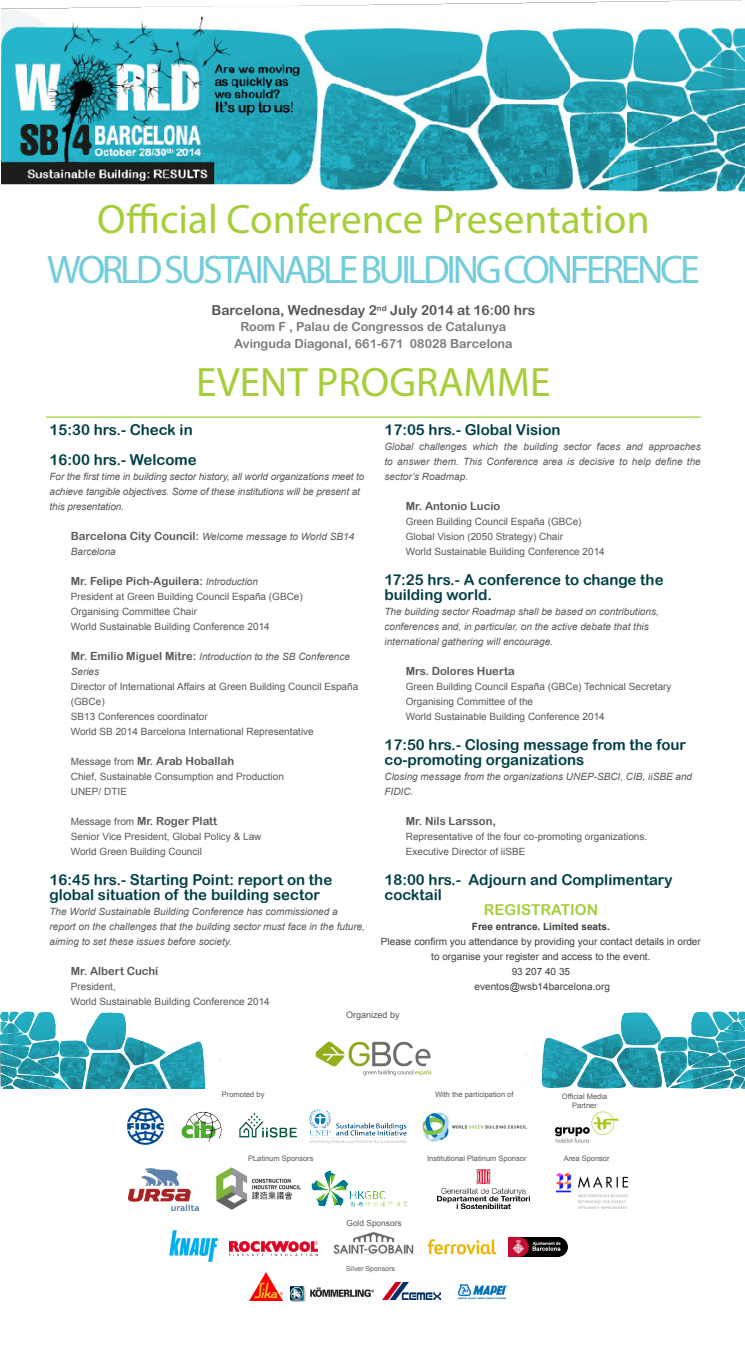
<style>
.page{position:relative;width:745px;height:1347px;background:#fff}
.page>*{position:absolute;margin:0;border:0;box-sizing:border-box;transform-origin:0 0}
.t1{font:41.25px "Myriad Pro";color:#a6ce39}
.t2{font:40px "Myriad Pro";letter-spacing:-.085em;color:#73cdda}
.t3{font:15px/15px "Arial Rounded MT Bold";color:#003f46}
.t4{font:15px "Arial Rounded MT Bold";color:#a6ce39}
.t5{font:13.75px "Arial Rounded MT Bold";color:#545557}
.t6{font:12.5px "Arial Rounded MT Bold";color:#787a7d}
.t7{font:11.25px "Arial Rounded MT Bold";color:#57585a}
.t8{font:italic 10px/15px "Arial";color:#57585a}
.t9{font:10px/15px "Arial";color:#57585a}
.t10{font:10px/15px "Arial";color:#3e3e3f;text-align:center}
.t11{font:700 10px "Arial";color:#3e3e3f}
.t12{font:9px "Arial";color:#57585a}
.t13{font:8.38px "Arial";color:#57585a}
.t14{font:7.5px/9px "Arial";color:#57585a;text-align:center}
.t15{font:6.88px "Arial";color:#57585a}
.s1{font-family:"Arial Rounded MT Bold";font-style:normal;font-size:11.25px}
.s2{font-family:"Arial";font-style:italic;font-size:10px}
.s3{font-family:"Arial";font-size:10px}
</style>
<div class="page">
<img style="left:315px;top:1041px;width:117px;height:35px">
<img style="left:1px;top:0;width:743px;height:191px">
<img style="left:526px;top:1011px;width:218px;height:77px">
<img style="left:1px;top:1011px;width:207px;height:77px">
<hr style="left:46px;top:416px;width:654px;height:2px;background:#a6ce39">
<img style="left:129px;top:1168px;width:69px;height:42px">
<img style="left:216px;top:1167px;width:85px;height:43px">
<img style="left:311px;top:1170px;width:97px;height:37px">
<img style="left:437px;top:1169px;width:92px;height:39px">
<img style="left:556px;top:1173px;width:70px;height:35px">
<img style="left:169px;top:1230px;width:49px;height:31px">
<img style="left:229px;top:1241px;width:89px;height:14px">
<img style="left:333px;top:1232px;width:81px;height:22px">
<img style="left:427px;top:1239px;width:69px;height:15px">
<img style="left:249px;top:1272px;width:33px;height:28px">
<img style="left:290px;top:1286px;width:83px;height:15px">
<img style="left:382px;top:1282px;width:58px;height:17px">
<img style="left:457px;top:1284px;width:51px;height:16px">
<img style="left:239px;top:1113px;width:58px;height:25px">
<img style="left:181px;top:1111px;width:41px;height:31px">
<img style="left:128px;top:1108px;width:35px;height:36px">
<img style="left:309px;top:1109px;width:97px;height:34px">
<img style="left:422px;top:1112px;width:105px;height:30px">
<img style="left:554px;top:1111px;width:65px;height:32px">
<img style="left:508px;top:1237px;width:59px;height:19px">
<p class="t1" style="left:97px;top:194px;width:553px">Official Conference Presentation</p>
<p class="t2" style="left:47px;top:245px;width:653px">WORLD SUSTAINABLE BUILDING CONFERENCE</p>
<p class="t5" style="left:211px;top:302px;width:325px">Barcelona, Wednesday 2<sup>nd</sup> July 2014 at 16:00 hrs</p>
<p class="t6" style="left:240px;top:320px;width:267px">Room F , Palau de Congressos de Catalunya</p>
<p class="t6" style="left:234px;top:336px;width:280px">Avinguda Diagonal, 661-671 08028 Barcelona</p>
<p class="t1" style="left:196px;top:357px;width:355px">EVENT PROGRAMME</p>
<p class="t3" style="left:49px;top:422px;width:145px">15:30 hrs.- Check in</p>
<p class="t3" style="left:49px;top:452px;width:149px">16:00 hrs.- Welcome</p>
<p class="t8" style="left:49px;top:469px;width:316px">For the first time in building sector history, all world organizations meet to achieve tangible objectives. Some of these institutions will be present at this presentation.</p>
<p class="t8" style="left:71px;top:529px;width:285px"><span class="s1">Barcelona City Council:</span> Welcome message to World SB14<br>Barcelona</p>
<p class="t7" style="left:71px;top:574px;width:189px">Mr. Felipe Pich-Aguilera: <span class="s2">Introduction</span></p>
<p class="t9" style="left:71px;top:589px;width:233px">President at Green Building Council España (GBCe)</p>
<p class="t9" style="left:71px;top:604px;width:128px">Organising Committee Chair</p>
<p class="t9" style="left:71px;top:619px;width:200px">World Sustainable Building Conference 2014</p>
<p class="t8" style="left:71px;top:649px;width:280px"><span class="s1">Mr. Emilio Miguel Mitre:</span> Introduction to the SB Conference<br>Series</p>
<p class="t9" style="left:71px;top:679px;width:289px">Director of International Affairs at Green Building Council España (GBCe)</p>
<p class="t9" style="left:71px;top:709px;width:138px">SB13 Conferences coordinator</p>
<p class="t9" style="left:71px;top:724px;width:244px">World SB 2014 Barcelona International Representative</p>
<p class="t7" style="left:71px;top:754px;width:165px"><span class="s3">Message from</span> Mr. Arab Hoballah</p>
<p class="t9" style="left:71px;top:769px;width:214px">Chief, Sustainable Consumption and Production</p>
<p class="t9" style="left:71px;top:784px;width:58px">UNEP/ DTIE</p>
<p class="t7" style="left:71px;top:814px;width:148px"><span class="s3">Message from</span> Mr. Roger Platt</p>
<p class="t9" style="left:71px;top:829px;width:192px">Senior Vice President, Global Policy &amp; Law</p>
<p class="t9" style="left:71px;top:844px;width:132px">World Green Building Council</p>
<p class="t3" style="left:49px;top:872px;width:284px">16:45 hrs.- Starting Point: report on the global situation of the building sector</p>
<p class="t8" style="left:49px;top:904px;width:317px">The World Sustainable Building Conference has commissioned a report on the challenges that the building sector must face in the future, aiming to set these issues before society.</p>
<p class="t7" style="left:71px;top:964px;width:89px">Mr. Albert Cuchí</p>
<p class="t9" style="left:71px;top:979px;width:47px">President,</p>
<p class="t9" style="left:71px;top:994px;width:200px">World Sustainable Building Conference 2014</p>
<p class="t3" style="left:384px;top:422px;width:177px">17:05 hrs.- Global Vision</p>
<p class="t8" style="left:384px;top:439px;width:317px;text-align:justify">Global challenges which the building sector faces and approaches to answer them. This Conference area is decisive to help define the sector’s Roadmap.</p>
<p class="t7" style="left:405px;top:499px;width:96px">Mr. Antonio Lucio</p>
<p class="t9" style="left:405px;top:514px;width:177px">Green Building Council España (GBCe)</p>
<p class="t9" style="left:405px;top:529px;width:159px">Global Vision (2050 Strategy) Chair</p>
<p class="t9" style="left:405px;top:544px;width:200px">World Sustainable Building Conference 2014</p>
<p class="t3" style="left:384px;top:572px;width:280px">17:25 hrs.- A conference to change the building world.</p>
<p class="t8" style="left:384px;top:604px;width:276px">The building sector Roadmap shall be based on contributions, conferences and, in particular, on the active debate that this international gathering will encourage.</p>
<p class="t7" style="left:405px;top:664px;width:110px">Mrs. Dolores Huerta</p>
<p class="t9" style="left:405px;top:679px;width:267px">Green Building Council España (GBCe) Technical Secretary</p>
<p class="t9" style="left:405px;top:694px;width:129px">Organising Committee of the</p>
<p class="t9" style="left:405px;top:709px;width:200px">World Sustainable Building Conference 2014</p>
<p class="t3" style="left:384px;top:737px;width:303px">17:50 hrs.- Closing message from the four co-promoting organizations</p>
<p class="t8" style="left:384px;top:769px;width:309px">Closing message from the organizations UNEP-SBCI, CIB, iiSBE and<br>FIDIC.</p>
<p class="t7" style="left:405px;top:814px;width:92px">Mr. Nils Larsson,</p>
<p class="t9" style="left:405px;top:829px;width:243px">Representative of the four co-promoting organizations.</p>
<p class="t9" style="left:405px;top:844px;width:121px">Executive Director of iiSBE</p>
<p class="t3" style="left:384px;top:872px;width:289px">18:00 hrs.- Adjourn and Complimentary cocktail</p>
<p class="t4" style="left:483px;top:901px;width:116px">REGISTRATION</p>
<p class="t11" style="left:471px;top:919px;width:139px">Free entrance. Limited seats.</p>
<p class="t10" style="left:380px;top:934px;width:321px">Please confirm you attendance by providing your contact details in order to organise your register and access to the event.</p>
<p class="t10" style="left:511px;top:964px;width:60px">93 207 40 35</p>
<p class="t10" style="left:474px;top:979px;width:137px">eventos@wsb14barcelona.org</p>
<p class="t12" style="left:346px;top:1008px;width:55px">Organized by</p>
<p class="t14" style="left:222px;top:1090px;width:44px">Promoted by</p>
<p class="t14" style="left:435px;top:1090px;width:80px">With the participation of</p>
<p class="t14" style="left:561px;top:1091px;width:47px">Official Media<br>Partner</p>
<p class="t14" style="left:248px;top:1154px;width:67px">PLatinum Sponsors</p>
<p class="t14" style="left:427px;top:1154px;width:101px">Institutional Platinum Sponsor</p>
<p class="t14" style="left:563px;top:1154px;width:47px">Area Sponsor</p>
<p class="t13" style="left:346px;top:1217px;width:57px">Gold Sponsors</p>
<p class="t15" style="left:346px;top:1264px;width:50px">Silver Sponsors</p>
</div>
